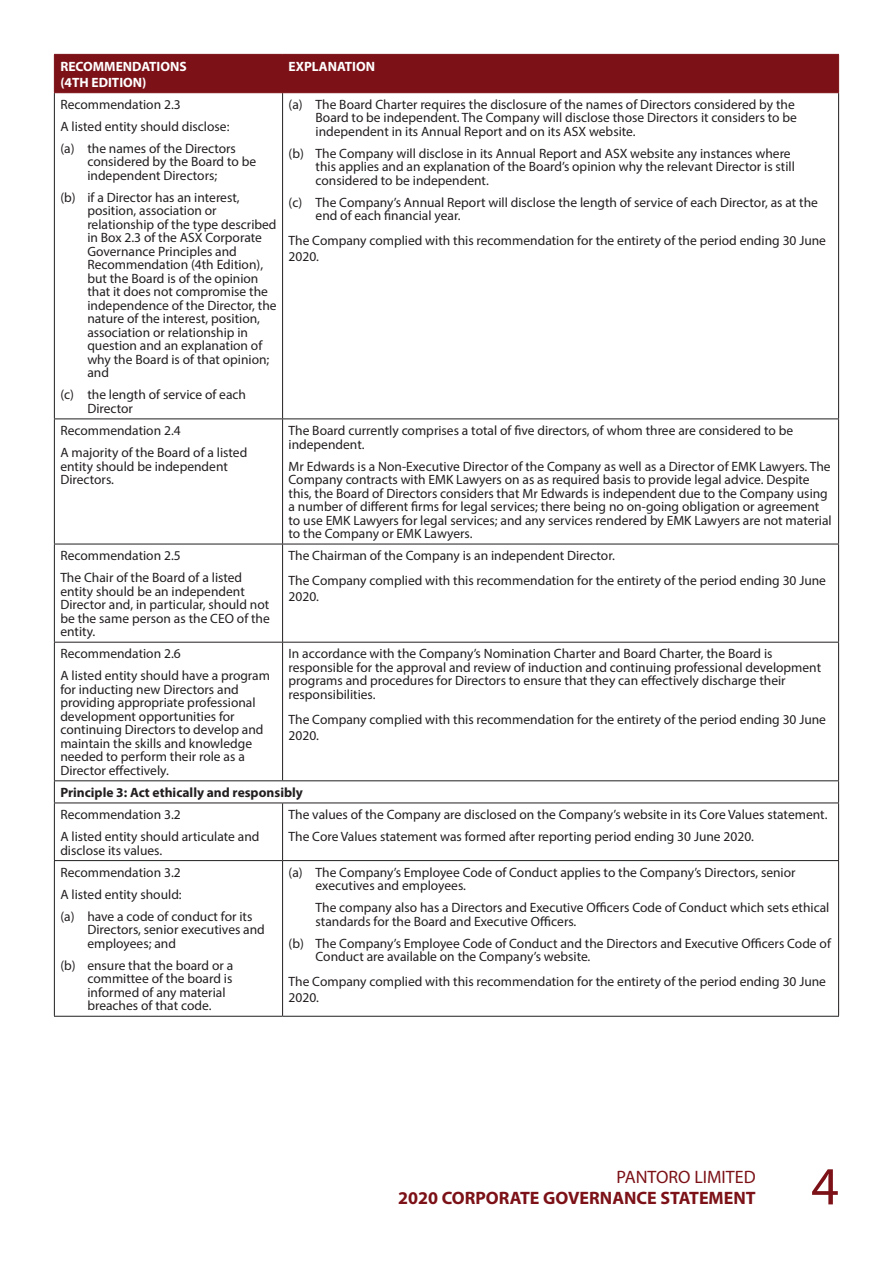
<style>
.page{position:relative;width:893px;height:1263px;background:#fff}
.page>*{position:absolute;margin:0;border:0;box-sizing:border-box;transform-origin:0 0}
.t1{font:54px "Myriad Pro";color:#7c1218}
.t2{font:700 18px "Myriad Pro";color:#7c1218}
.t3{font:18px "Myriad Pro";color:#7c1218}
.t4{font:13.5px/13.5px "Myriad Pro";color:#231f20}
.t5{font:700 13.5px/16.2px "Myriad Pro";color:#fff}
.t6{font:700 13.5px "Myriad Pro";color:#231f20}
</style>
<div class="page">
<div style="left:55px;top:55px;width:783px;height:37px;background:#7c1218"></div>
<hr style="left:54px;top:93px;width:1px;height:325px;background:#231f20">
<hr style="left:282px;top:93px;width:1px;height:325px;background:#231f20">
<hr style="left:838px;top:93px;width:1px;height:325px;background:#231f20">
<hr style="left:54px;top:418px;width:229px;height:1px;background:#231f20">
<hr style="left:54px;top:419px;width:1px;height:125px;background:#231f20">
<hr style="left:283px;top:418px;width:556px;height:1px;background:#231f20">
<hr style="left:282px;top:419px;width:1px;height:125px;background:#231f20">
<hr style="left:838px;top:419px;width:1px;height:125px;background:#231f20">
<hr style="left:54px;top:544px;width:229px;height:1px;background:#231f20">
<hr style="left:54px;top:544px;width:1px;height:98px;background:#231f20">
<hr style="left:283px;top:544px;width:556px;height:1px;background:#231f20">
<hr style="left:282px;top:544px;width:1px;height:98px;background:#231f20">
<hr style="left:838px;top:544px;width:1px;height:98px;background:#231f20">
<hr style="left:54px;top:642px;width:229px;height:1px;background:#231f20">
<hr style="left:54px;top:642px;width:1px;height:138px;background:#231f20">
<hr style="left:283px;top:642px;width:556px;height:1px;background:#231f20">
<hr style="left:282px;top:642px;width:1px;height:138px;background:#231f20">
<hr style="left:838px;top:642px;width:1px;height:138px;background:#231f20">
<hr style="left:54px;top:780px;width:229px;height:1px;background:#231f20">
<svg style="left:54px;top:781px;width:1px;height:21px"></svg>
<hr style="left:283px;top:780px;width:556px;height:1px;background:#231f20">
<svg style="left:838px;top:781px;width:1px;height:21px"></svg>
<hr style="left:54px;top:802px;width:229px;height:1px;background:#231f20">
<hr style="left:54px;top:803px;width:1px;height:57px;background:#231f20">
<hr style="left:283px;top:802px;width:556px;height:1px;background:#231f20">
<hr style="left:282px;top:803px;width:1px;height:57px;background:#231f20">
<hr style="left:838px;top:803px;width:1px;height:57px;background:#231f20">
<hr style="left:54px;top:860px;width:229px;height:1px;background:#231f20">
<hr style="left:54px;top:861px;width:1px;height:155px;background:#231f20">
<hr style="left:283px;top:860px;width:556px;height:1px;background:#231f20">
<hr style="left:282px;top:861px;width:1px;height:155px;background:#231f20">
<hr style="left:838px;top:861px;width:1px;height:155px;background:#231f20">
<hr style="left:54px;top:1016px;width:229px;height:1px;background:#231f20">
<hr style="left:283px;top:1016px;width:556px;height:1px;background:#231f20">
<hr style="left:54px;top:54px;width:229px;height:1px;background:#7c1218">
<hr style="left:54px;top:55px;width:1px;height:37px;background:#7c1218">
<hr style="left:283px;top:54px;width:556px;height:1px;background:#7c1218">
<hr style="left:282px;top:55px;width:1px;height:37px;background:#7c1218">
<hr style="left:838px;top:55px;width:1px;height:37px;background:#7c1218">
<hr style="left:54px;top:92px;width:229px;height:1px;background:#7c1218">
<hr style="left:283px;top:92px;width:556px;height:1px;background:#7c1218">
<p class="t5" style="left:60px;top:57px;width:128px">RECOMMENDATIONS (4TH EDITION)</p>
<p class="t5" style="left:289px;top:57px;width:88px">EXPLANATION</p>
<p class="t4" style="left:60px;top:93px;width:177px;line-height:22px">Recommendation 2.3<br>A listed entity should disclose: (a) the names of the Directors</p>
<p class="t4" style="left:87px;top:155px;width:170px">considered by the Board to be independent Directors;</p>
<p class="t4" style="left:87px;top:190px;width:191px;text-indent:-27px">(b) if a Director has an interest, position, association or relationship of the type described in Box 2.3 of the ASX Corporate<br>Governance Principles and<br>Recommendation (4th Edition), but the Board is of the opinion that it does not compromise the independence of the Director, the nature of the interest, position, association or relationship in question and an explanation of why the Board is of that opinion; and</p>
<p class="t4" style="left:87px;top:388px;width:160px;text-indent:-27px">(c) the length of service of each<br>Director</p>
<p class="t4" style="left:316px;top:97px;width:483px;text-indent:-27px">(a) The Board Charter requires the disclosure of the names of Directors considered by the<br>Board to be independent. The Company will disclose those Directors it considers to be independent in its Annual Report and on its ASX website.</p>
<p class="t4" style="left:316px;top:146px;width:481px;text-indent:-27px">(b) The Company will disclose in its Annual Report and ASX website any instances where this applies and an explanation of the Board’s opinion why the relevant Director is still considered to be independent.</p>
<p class="t4" style="left:316px;top:195px;width:504px;text-indent:-27px">(c) The Company’s Annual Report will disclose the length of service of each Director, as at the end of each financial year.</p>
<p class="t4" style="left:289px;top:232px;width:539px;line-height:16.2px">The Company complied with this recommendation for the entirety of the period ending 30 June<br>2020.</p>
<p class="t4" style="left:60px;top:419px;width:188px;line-height:22px">Recommendation 2.4<br>A majority of the Board of a listed</p>
<p class="t4" style="left:60px;top:459px;width:169px">entity should be independent<br>Directors.</p>
<p class="t4" style="left:60px;top:544px;width:183px;line-height:22px">Recommendation 2.5<br>The Chair of the Board of a listed</p>
<p class="t4" style="left:60px;top:584px;width:211px">entity should be an independent<br>Director and, in particular, should not be the same person as the CEO of the entity.</p>
<p class="t4" style="left:60px;top:642px;width:211px;line-height:22px">Recommendation 2.6<br>A listed entity should have a program</p>
<p class="t4" style="left:60px;top:682px;width:205px">for inducting new Directors and providing appropriate professional development opportunities for continuing Directors to develop and maintain the skills and knowledge needed to perform their role as a<br>Director effectively.</p>
<p class="t4" style="left:289px;top:423px;width:506px">The Board currently comprises a total of five directors, of whom three are considered to be independent.</p>
<p class="t4" style="left:289px;top:459px;width:545px">Mr Edwards is a Non-Executive Director of the Company as well as a Director of EMK Lawyers. The Company contracts with EMK Lawyers on as as required basis to provide legal advice. Despite this, the Board of Directors considers that Mr Edwards is independent due to the Company using a number of different firms for legal services; there being no on-going obligation or agreement to use EMK Lawyers for legal services; and any services rendered by EMK Lawyers are not material to the Company or EMK Lawyers.</p>
<p class="t4" style="left:289px;top:543px;width:539px;line-height:24.8px">The Chairman of the Company is an independent Director.<br>The Company complied with this recommendation for the entirety of the period ending 30 June</p>
<p class="t4" style="left:289px;top:590px;width:32px">2020.</p>
<p class="t4" style="left:289px;top:647px;width:534px">In accordance with the Company’s Nomination Charter and Board Charter, the Board is responsible for the approval and review of induction and continuing professional development programs and procedures for Directors to ensure that they can effectively discharge their responsibilities.</p>
<p class="t4" style="left:289px;top:711px;width:539px;line-height:16.2px">The Company complied with this recommendation for the entirety of the period ending 30 June<br>2020.</p>
<p class="t6" style="left:60px;top:784px;width:244px">Principle 3: Act ethically and responsibly</p>
<p class="t4" style="left:60px;top:803px;width:201px;line-height:22px">Recommendation 3.2<br>A listed entity should articulate and</p>
<p class="t4" style="left:60px;top:843px;width:103px">disclose its values.</p>
<p class="t4" style="left:289px;top:803px;width:540px;line-height:22px">The values of the Company are disclosed on the Company’s website in its Core Values statement.<br>The Core Values statement was formed after reporting period ending 30 June 2020.</p>
<p class="t4" style="left:60px;top:861px;width:193px;line-height:22px">Recommendation 3.2<br>A listed entity should:<br>(a) have a code of conduct for its</p>
<p class="t4" style="left:87px;top:923px;width:179px">Directors, senior executives and employees; and</p>
<p class="t4" style="left:87px;top:958px;width:147px;text-indent:-27px">(b) ensure that the board or a committee of the board is informed of any material breaches of that code.</p>
<p class="t4" style="left:316px;top:865px;width:481px;text-indent:-27px">(a) The Company’s Employee Code of Conduct applies to the Company’s Directors, senior executives and employees.</p>
<p class="t4" style="left:316px;top:901px;width:515px">The company also has a Directors and Executive Officers Code of Conduct which sets ethical standards for the Board and Executive Officers.</p>
<p class="t4" style="left:316px;top:936px;width:517px;text-indent:-27px">(b) The Company’s Employee Code of Conduct and the Directors and Executive Officers Code of<br>Conduct are available on the Company’s website.</p>
<p class="t4" style="left:289px;top:973px;width:539px;line-height:16.2px">The Company complied with this recommendation for the entirety of the period ending 30 June<br>2020.</p>
<h2 class="t3" style="left:617px;top:1166px;width:141px">PANTORO LIMITED</h2>
<h2 class="t2" style="left:398px;top:1186px;width:359px">2020 CORPORATE GOVERNANCE STATEMENT</h2>
<h1 class="t1" style="left:811px;top:1153px;width:29px">4</h1>
</div>
